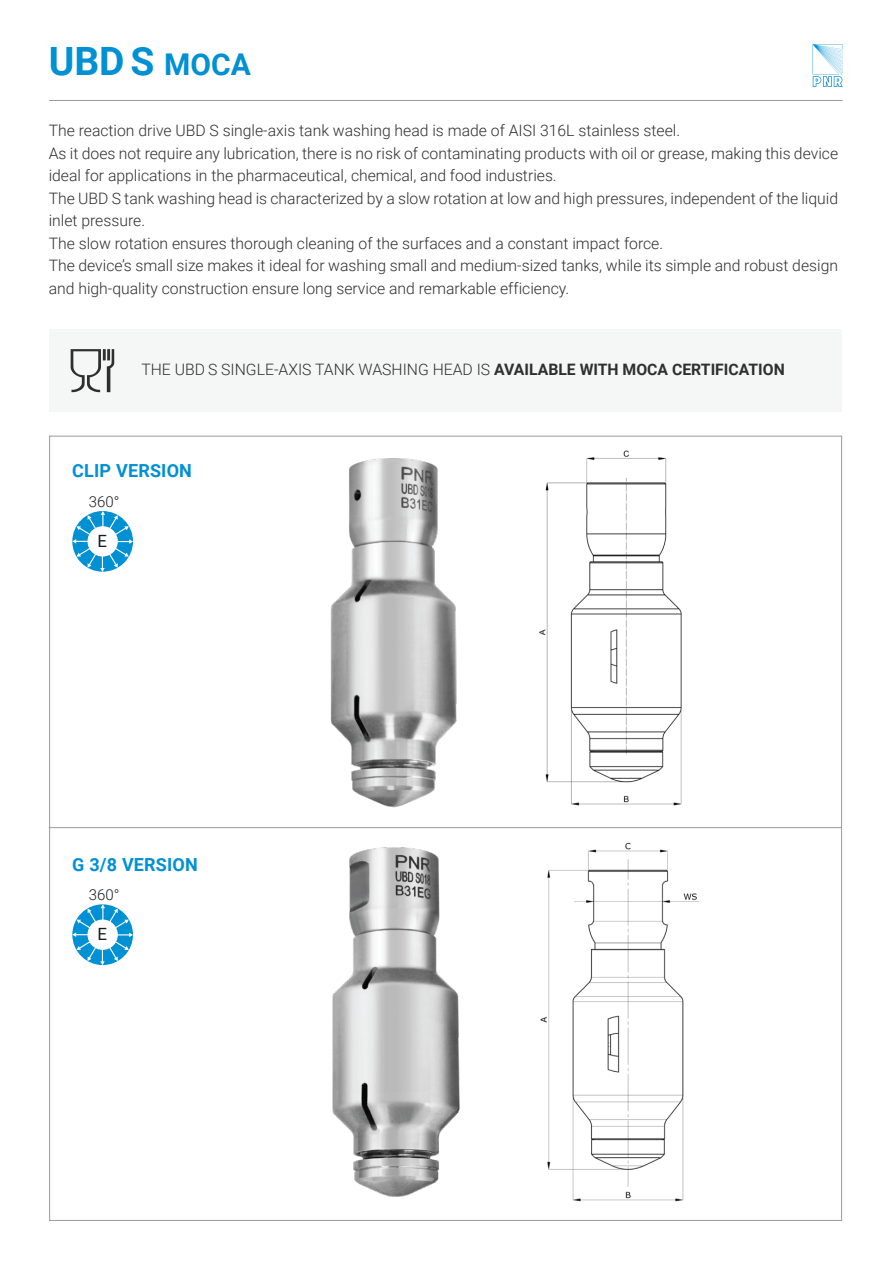
<style>
.page{position:relative;width:893px;height:1263px;background:#fff}
.page>*{position:absolute;margin:0;border:0;box-sizing:border-box;transform-origin:0 0}
.t1{font:700 39px "Roboto";color:#0090d4}
.t2{font:700 18px "Roboto";letter-spacing:.01em;color:#0090d4}
.t3{font:16.8px "Roboto";color:#181c1f}
.t4{font:300 15.75px/22.5px "Roboto";color:#2f2f2f}
.t5{font:300 15px "Roboto";color:#181c1f}
.s1{font-size:30px}
.s2{font-weight:700}
</style>
<div class="page">
<div style="left:49px;top:330px;width:793px;height:82px;background:#f5f6f6"></div>
<svg style="left:813px;top:44px;width:30px;height:43px"></svg>
<hr style="left:49px;top:100px;width:794px;height:1px;background:#9a9a9a">
<img style="left:330px;top:458px;width:127px;height:350px">
<img style="left:332px;top:847px;width:128px;height:350px">
<img style="left:539px;top:450px;width:143px;height:356px">
<img style="left:540px;top:842px;width:160px;height:360px">
<svg style="left:71px;top:349px;width:43px;height:43px"></svg>
<svg style="left:72px;top:511px;width:61px;height:61px"></svg>
<svg style="left:72px;top:904px;width:61px;height:61px"></svg>
<hr style="left:49px;top:827px;width:793px;height:1px;background:#9a9a9a">
<h1 class="t1" style="left:49px;top:34px;width:204px">UBDS <span class="s1">MOCA</span></h1>
<p class="t4" style="left:49px;top:119px;width:791px">The reaction drive UBD S single-axis tank washing head is made of AISI 316L stainless steel.<br>As it does not require any lubrication, there is no risk of contaminating products with oil or grease, making this device ideal for applications in the pharmaceutical, chemical, and food industries.<br>The UBD S tank washing head is characterized by a slow rotation at low and high pressures, independent of the liquid inlet pressure.<br>The slow rotation ensures thorough cleaning of the surfaces and a constant impact force.<br>The device’s small size makes it ideal for washing small and medium-sized tanks, while its simple and robust design and high-quality construction ensure long service and remarkable efficiency.</p>
<p class="t4" style="left:141px;top:357px;width:645px">THE UBD S SINGLE-AXIS TANK WASHING HEAD IS <span class="s2">AVAILABLE WITH MOCA CERTIFICATION</span></p>
<p class="t2" style="left:72px;top:458px;width:121px">CLIP VERSION</p>
<p class="t5" style="left:89px;top:491px;width:32px">360°</p>
<p class="t3" style="left:98px;top:529px;width:11px">E</p>
<p class="t2" style="left:72px;top:852px;width:127px">G 3/8 VERSION</p>
<p class="t5" style="left:89px;top:884px;width:32px">360°</p>
<p class="t3" style="left:98px;top:922px;width:11px">E</p>
</div>
